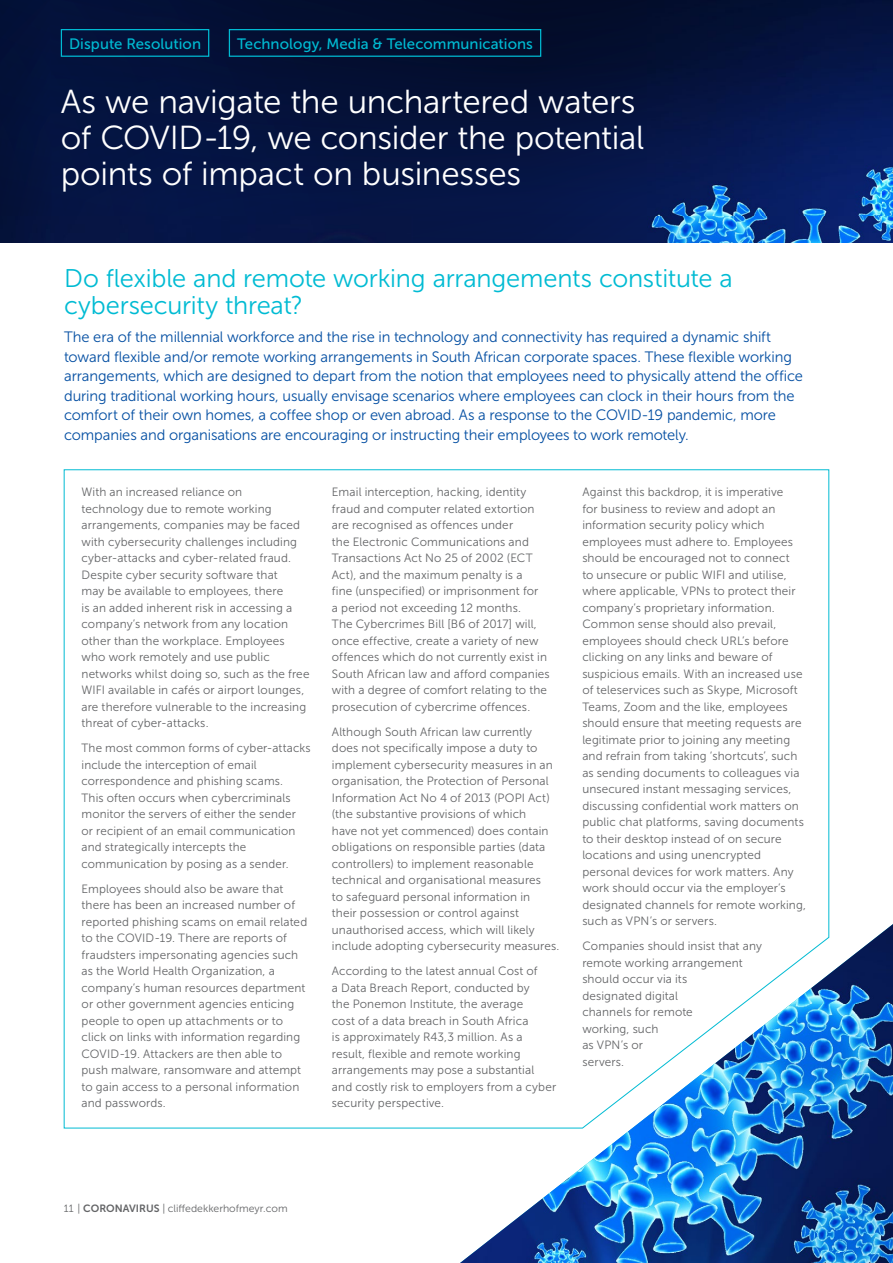
<style>
.page{position:relative;width:893px;height:1263px;background:#fff}
.page>*{position:absolute;margin:0;border:0;box-sizing:border-box;transform-origin:0 0}
.t1{font:33.15px/36px "Museo Sans 300";letter-spacing:-.01em;color:#fff}
.t2{font:25.5px/27px "Museo Sans 300";letter-spacing:-.01em;color:#00bbd3}
.t3{font:15px/19.5px "Museo Sans 300";letter-spacing:-.005em;color:#034ea2}
.t4{font:15px "Museo Sans 500";letter-spacing:.005em;color:#00bbd3}
.t5{font:12px/16.5px "Museo Sans 300";letter-spacing:.01em;color:#636466}
.t6{font:10.5px "Museo Sans 300";color:#636466}
.s1{font-family:"Museo Sans 700"}
</style>
<div class="page">
<svg style="left:63px;top:469px;width:767px;height:660px"></svg>
<svg style="left:460px;top:924px;width:331px;height:205px"></svg>
<img style="left:568px;top:1003px;width:325px;height:260px">
<img style="left:460px;top:1177px;width:109px;height:86px">
<img style="left:791px;top:924px;width:102px;height:80px">
<img style="left:0;top:0;width:893px;height:242px">
<div style="left:229px;top:29px;width:312px;height:28px;border:1px solid #00bbd3"></div>
<div style="left:61px;top:29px;width:148px;height:28px;border:1px solid #00bbd3"></div>
<p class="t4" style="left:69px;top:35px;width:133px">Dispute Resolution</p>
<p class="t4" style="left:237px;top:35px;width:297px">Technology, Media &amp; Telecommunications</p>
<h1 class="t1" style="left:61px;top:84px;width:585px">As we navigate the unchartered waters of COVID-19, we consider the potential points of impact on businesses</h1>
<h2 class="t2" style="left:64px;top:265px;width:670px">Do flexible and remote working arrangements constitute a cybersecurity threat?</h2>
<p class="t3" style="left:64px;top:327px;width:740px">The era of the millennial workforce and the rise in technology and connectivity has required a dynamic shift toward flexible and/or remote working arrangements in South African corporate spaces. These flexible working arrangements, which are designed to depart from the notion that employees need to physically attend the office during traditional working hours, usually envisage scenarios where employees can clock in their hours from the comfort of their own homes, a coffee shop or even abroad. As a response to the COVID-19 pandemic, more companies and organisations are encouraging or instructing their employees to work remotely.</p>
<p class="t5" style="left:82px;top:484px;width:229px">With an increased reliance on<br>technology due to remote working arrangements, companies may be faced with cybersecurity challenges including cyber-attacks and cyber-related fraud.<br>Despite cyber security software that<br>may be available to employees, there<br>is an added inherent risk in accessing a company’s network from any location other than the workplace. Employees who work remotely and use public networks whilst doing so, such as the free WIFI available in cafés or airport lounges, are therefore vulnerable to the increasing threat of cyber-attacks.</p>
<p class="t5" style="left:82px;top:740px;width:231px">The most common forms of cyber-attacks include the interception of email correspondence and phishing scams.<br>This often occurs when cybercriminals monitor the servers of either the sender<br>or recipient of an email communication and strategically intercepts the communication by posing as a sender.</p>
<p class="t5" style="left:82px;top:880px;width:227px">Employees should also be aware that there has been an increased number of reported phishing scams on email related to the COVID-19. There are reports of fraudsters impersonating agencies such as the World Health Organization, a company’s human resources department or other government agencies enticing people to open up attachments or to click on links with information regarding COVID-19. Attackers are then able to push malware, ransomware and attempt to gain access to a personal information and passwords.</p>
<p class="t5" style="left:332px;top:484px;width:219px">Email interception, hacking, identity fraud and computer related extortion are recognised as offences under<br>the Electronic Communications and Transactions Act No 25 of 2002 (ECT Act), and the maximum penalty is a<br>fine (unspecified) or imprisonment for<br>a period not exceeding 12 months.<br>The Cybercrimes Bill [B6 of 2017] will, once effective, create a variety of new offences which do not currently exist in South African law and afford companies with a degree of comfort relating to the prosecution of cybercrime offences.</p>
<p class="t5" style="left:332px;top:723px;width:229px">Although South African law currently does not specifically impose a duty to implement cybersecurity measures in an organisation, the Protection of Personal Information Act No 4 of 2013 (POPI Act) (the substantive provisions of which<br>have not yet commenced) does contain obligations on responsible parties (data controllers) to implement reasonable technical and organisational measures<br>to safeguard personal information in<br>their possession or control against unauthorised access, which will likely include adopting cybersecurity measures.</p>
<p class="t5" style="left:332px;top:963px;width:226px">According to the latest annual Cost of<br>a Data Breach Report, conducted by<br>the Ponemon Institute, the average<br>cost of a data breach in South Africa<br>is approximately R43,3 million. As a result, flexible and remote working arrangements may pose a substantial and costly risk to employers from a cyber security perspective.</p>
<p class="t5" style="left:582px;top:484px;width:225px">Against this backdrop, it is imperative<br>for business to review and adopt an information security policy which employees must adhere to. Employees should be encouraged not to connect<br>to unsecure or public WIFI and utilise, where applicable, VPNs to protect their company’s proprietary information.<br>Common sense should also prevail, employees should check URL’s before clicking on any links and beware of suspicious emails. With an increased use of teleservices such as Skype, Microsoft Teams, Zoom and the like, employees should ensure that meeting requests are legitimate prior to joining any meeting and refrain from taking ‘shortcuts’, such as sending documents to colleagues via unsecured instant messaging services, discussing confidential work matters on public chat platforms, saving documents to their desktop instead of on secure locations and using unencrypted personal devices for work matters. Any work should occur via the employer’s designated channels for remote working, such as VPN’s or servers.</p>
<p class="t5" style="left:582px;top:938px;width:181px">Companies should insist that any remote working arrangement should occur via its<br>designated digital<br>channels for remote<br>working, such<br>as VPN’s or<br>servers.</p>
<p class="t6" style="left:64px;top:1203px;width:225px">11 | <span class="s1">CORONAVIRUS</span> | cliffedekkerhofmeyr.com</p>
</div>
